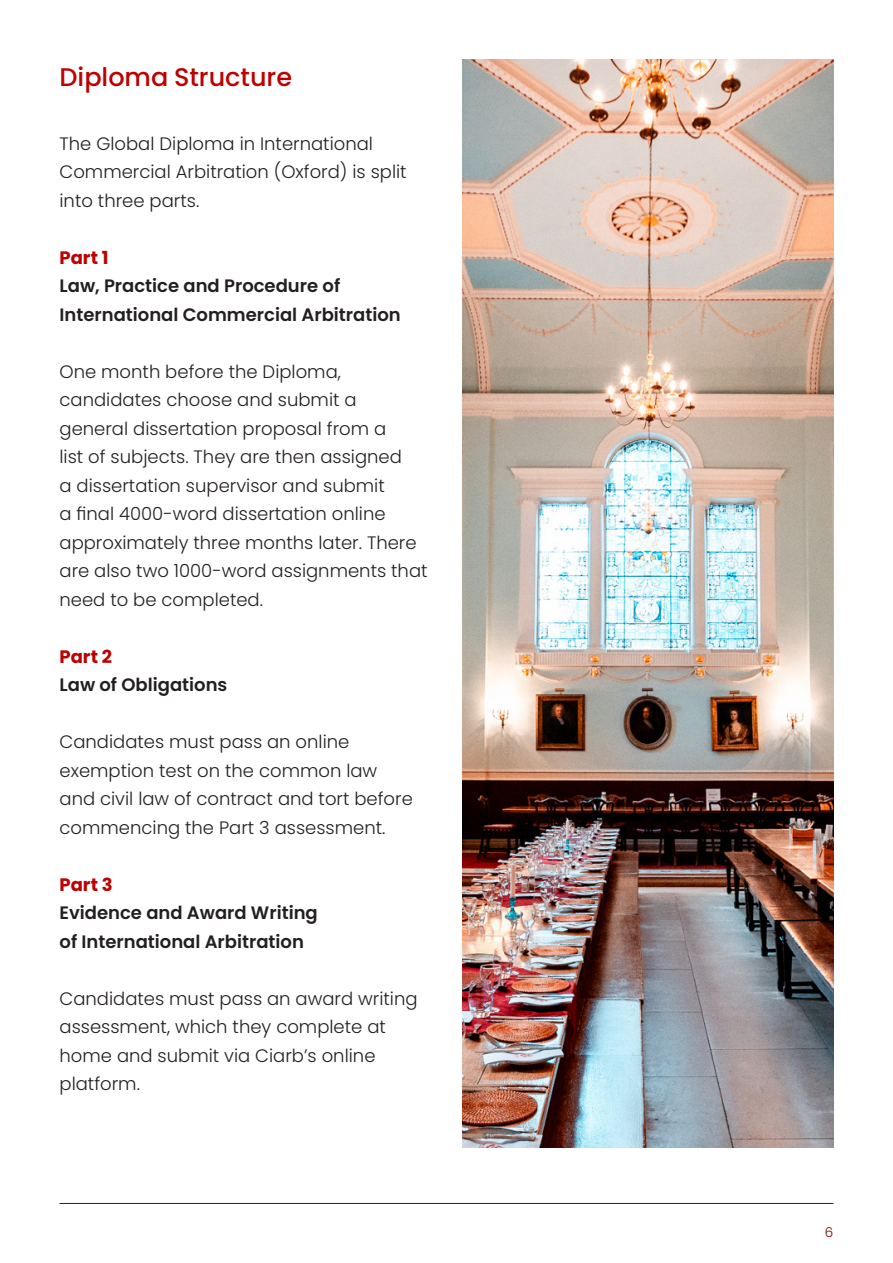
<style>
.page{position:relative;width:893px;height:1263px;background:#fff}
.page>*{position:absolute;margin:0;border:0;box-sizing:border-box;transform-origin:0 0}
.Body{font:500 25.5px "Poppins";color:#be0000}
.t1{font:300 18px/28.5px "Poppins";color:#231f20}
.t2{font:600 18px/28.5px "Poppins";color:#231f20}
.t3{font:700 18px "Poppins";color:#be0000}
.t4{font:300 13.5px "Poppins";color:#77000c}
.s1{font-weight:700;color:#be0000}
</style>
<div class="page">
<hr style="left:60px;top:1203px;width:773px;height:1px;background:#77000c">
<img style="left:463px;top:60px;width:370px;height:1087px">
<p class="Body" style="left:60px;top:63px;width:234px">Diploma Structure</p>
<p class="t1" style="left:60px;top:129px;width:349px">The Global Diploma in International<br>Commercial Arbitration (Oxford) is split into three parts.</p>
<p class="t3" style="left:60px;top:247px;width:51px">Part 1</p>
<p class="t2" style="left:60px;top:272px;width:343px">Law, Practice and Procedure of<br>International Commercial Arbitration</p>
<p class="t1" style="left:60px;top:357px;width:370px">One month before the Diploma, candidates choose and submit a general dissertation proposal from a<br>list of subjects. They are then assigned<br>a dissertation supervisor and submit<br>a final 4000-word dissertation online approximately three months later. There are also two 1000-word assignments that need to be completed.</p>
<p class="t2" style="left:60px;top:642px;width:169px"><span class="s1">Part 2<br></span>Law of Obligations</p>
<p class="t1" style="left:60px;top:728px;width:355px">Candidates must pass an online exemption test on the common law and civil law of contract and tort before commencing the Part 3 assessment.</p>
<p class="t2" style="left:60px;top:870px;width:260px"><span class="s1">Part 3<br></span>Evidence and Award Writing of International Arbitration</p>
<p class="t1" style="left:60px;top:984px;width:360px">Candidates must pass an award writing assessment, which they complete at home and submit via Ciarb’s online platform.</p>
<p class="t4" style="left:825px;top:1224px;width:10px">6</p>
</div>
